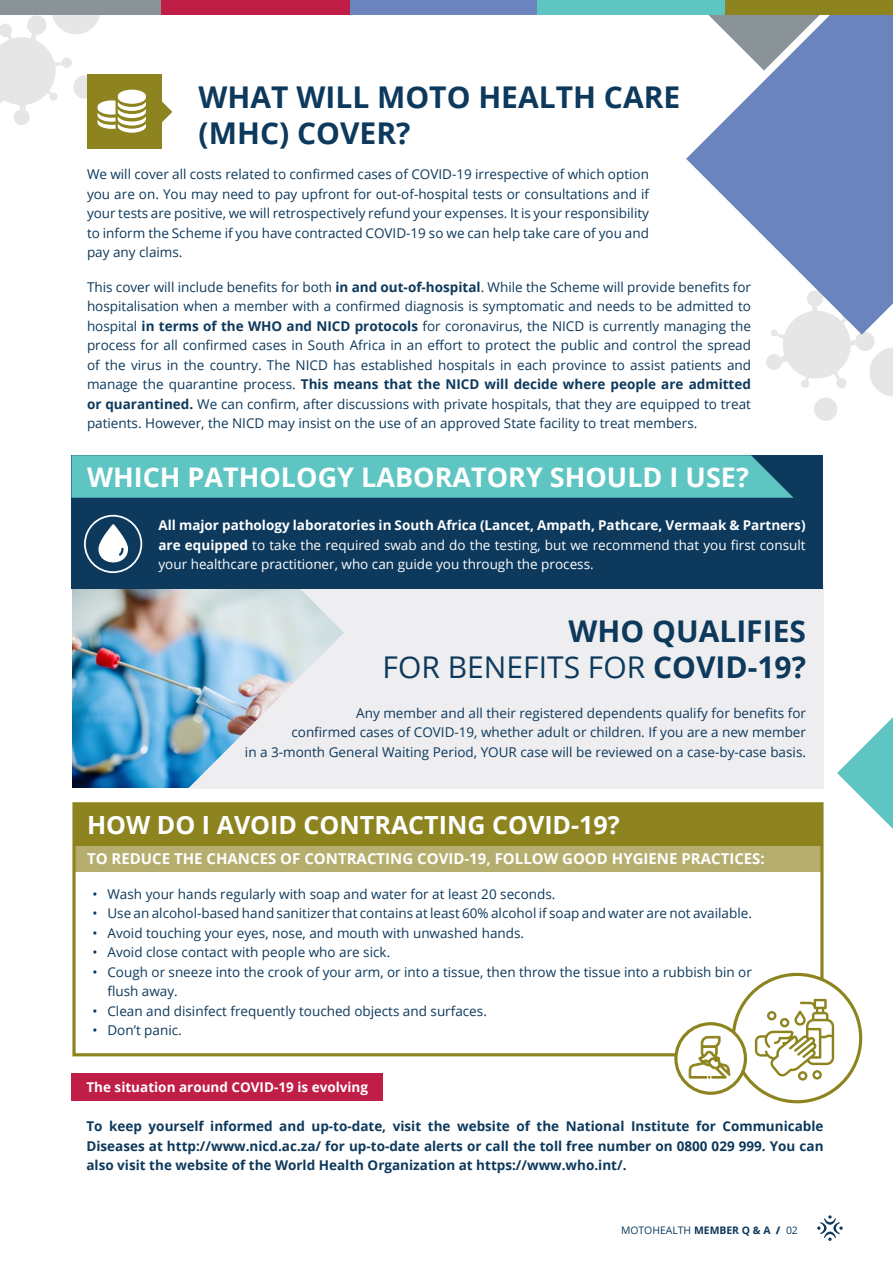
<style>
.page{position:relative;width:893px;height:1263px;background:#fff}
.page>*{position:absolute;margin:0;border:0;box-sizing:border-box;transform-origin:0 0}
.t1{font:700 30px/36px "Open Sans";color:#0d395c;text-align:right}
.t2{font:700 27px "Open Sans";color:#fff}
.t3{font:700 25.05px "Open Sans";color:#fff}
.t4{font:700 15px "Open Sans";color:#fff}
.t5{font:13.5px/19.5px "Open Sans";color:#0d395c;text-align:justify}
.t6{font:700 13.5px/19.5px "Open Sans";color:#0d395c;text-align:justify}
.t7{font:13.5px/19.5px "Open Sans";color:#fff;text-align:justify}
.t8{font:700 13.5px "Open Sans";color:#fff}
.t9{font:10.35px "Open Sans";color:#0d395c}
.s1{font-weight:700}
.s2{font-weight:400}
.s3{font-weight:800}
</style>
<div class="page">
<div style="left:73px;top:585px;width:750px;height:203px;background:#eeeef1"></div>
<svg style="left:817px;top:1215px;width:26px;height:26px"></svg>
<img style="left:72px;top:589px;width:272px;height:200px">
<svg style="left:837px;top:717px;width:56px;height:112px"></svg>
<div style="left:0;top:788px;width:190px;height:202px;background:#fff"></div>
<div style="left:73px;top:803px;width:748px;height:43px;background:#8d8420"></div>
<div style="left:73px;top:846px;width:748px;height:25px;background:#b6ae6e"></div>
<div style="left:72px;top:802px;width:751px;height:254px;border:3px solid #8d8420"></div>
<div style="left:733px;top:974px;width:128px;height:128px;background:#fff;border-radius:50%"></div>
<div style="left:732px;top:973px;width:130px;height:130px;border:3px solid #8d8420;border-radius:50%"></div>
<svg style="left:676px;top:1024px;width:69px;height:69px"></svg>
<div style="left:674px;top:1022px;width:73px;height:73px;border:3px solid #8d8420;border-radius:50%"></div>
<svg style="left:755px;top:999px;width:79px;height:81px"></svg>
<div style="left:71px;top:1074px;width:311px;height:27px;background:#c01e47"></div>
<svg style="left:689px;top:1036px;width:42px;height:42px"></svg>
<svg style="left:766px;top:335px;width:127px;height:86px"></svg>
<svg style="left:686px;top:14px;width:207px;height:321px;fill:#6b84be"></svg>
<div style="left:87px;top:75px;width:74px;height:74px;background:#8d8420"></div>
<svg style="left:0;top:14px;width:172px;height:119px"></svg>
<div style="left:0;top:0;width:167px;height:14px;background:#899398"></div>
<div style="left:349px;top:0;width:188px;height:14px;background:#6b84be"></div>
<div style="left:537px;top:0;width:189px;height:14px;background:#5ec5c2"></div>
<div style="left:726px;top:0;width:167px;height:14px;background:#8d8420"></div>
<div style="left:161px;top:0;width:188px;height:14px;background:#c01e47"></div>
<div style="left:71px;top:455px;width:752px;height:134px;background:#0d395c"></div>
<svg style="left:71px;top:455px;width:723px;height:43px;background:#5abfbd"></svg>
<div style="left:84px;top:515px;width:58px;height:58px;border:2px solid #fff;border-radius:50%"></div>
<svg style="left:98px;top:524px;width:30px;height:38px"></svg>
<h1 class="t1" style="left:199px;top:78px;width:483px;text-align:left">WHAT WILL MOTO HEALTH CARE (MHC) COVER?</h1>
<p class="t5" style="left:87px;top:164px;width:563px">We will cover all costs related to confirmed cases of COVID-19 irrespective of which option you are on. You may need to pay upfront for out-of-hospital tests or consultations and if your tests are positive, we will retrospectively refund your expenses. It is your responsibility to inform the Scheme if you have contracted COVID-19 so we can help take care of you and pay any claims.</p>
<p class="t5" style="left:87px;top:277px;width:666px">This cover will include benefits for both <span class="s1">in and out-of-hospital</span>. While the Scheme will provide benefits for hospitalisation when a member with a confirmed diagnosis is symptomatic and needs to be admitted to hospital <span class="s1">in terms of the WHO and NICD protocols</span> for coronavirus, the NICD is currently managing the process for all confirmed cases in South Africa in an effort to protect the public and control the spread of the virus in the country. The NICD has established hospitals in each province to assist patients and manage the quarantine process. <span class="s1">This means that the NICD will decide where people are admitted or quarantined.</span> We can confirm, after discussions with private hospitals, that they are equipped to treat patients. However, the NICD may insist on the use of an approved State facility to treat members.</p>
<h2 class="t2" style="left:87px;top:458px;width:663px">WHICH PATHOLOGY LABORATORY SHOULD I USE?</h2>
<p class="t7" style="left:158px;top:515px;width:649px"><span class="s1">All major pathology laboratories in South Africa (Lancet, Ampath, Pathcare, Vermaak &amp; Partners) are equipped</span> to take the required swab and do the testing, but we recommend that you first consult your healthcare practitioner, who can guide you through the process.</p>
<h1 class="t1" style="left:383px;top:612px;width:425px">WHO QUALIFIES<br><span class="s2">FOR BENEFITS FOR</span> COVID-19?</h1>
<p class="t5" style="left:245px;top:703px;width:563px;text-align:right">Any member and all their registered dependents qualify for benefits for<br>confirmed cases of COVID-19, whether adult or children. If you are a new member<br>in a 3-month General Waiting Period, YOUR case will be reviewed on a case-by-case basis.</p>
<h3 class="t3" style="left:87px;top:807px;width:534px">HOW DO I AVOID CONTRACTING COVID-19?</h3>
<p class="t4" style="left:87px;top:848px;width:679px">TO REDUCE THE CHANCES OF CONTRACTING COVID-19, FOLLOW GOOD HYGIENE PRACTICES:</p>
<p class="t5" style="left:92px;top:884px;width:464px">• Wash your hands regularly with soap and water for at least 20 seconds.</p>
<p class="t5" style="left:92px;top:903px;width:661px">• Use an alcohol-based hand sanitizer that contains at least 60% alcohol if soap and water are not available.</p>
<p class="t5" style="left:92px;top:922px;width:433px">• Avoid touching your eyes, nose, and mouth with unwashed hands.</p>
<p class="t5" style="left:92px;top:942px;width:299px">• Avoid close contact with people who are sick.</p>
<p class="t5" style="left:107px;top:961px;width:646px;text-indent:-15px">• Cough or sneeze into the crook of your arm, or into a tissue, then throw the tissue into a rubbish bin or flush away.</p>
<p class="t5" style="left:92px;top:1000px;width:396px">• Clean and disinfect frequently touched objects and surfaces.</p>
<p class="t5" style="left:92px;top:1020px;width:91px">• Don’t panic.</p>
<p class="t8" style="left:86px;top:1078px;width:283px">The situation around COVID-19 is evolving</p>
<p class="t6" style="left:86px;top:1116px;width:739px">To keep yourself informed and up-to-date, visit the website of the National Institute for Communicable Diseases at http://www.nicd.ac.za/ for up-to-date alerts or call the toll free number on 0800 029 999. You can also visit the website of the World Health Organization at https://www.who.int/.</p>
<p class="t9" style="left:621px;top:1223px;width:178px">MOTOHEALTH <span class="s1">MEMBER Q &amp; A</span> <span class="s3">/</span> 02</p>
</div>
